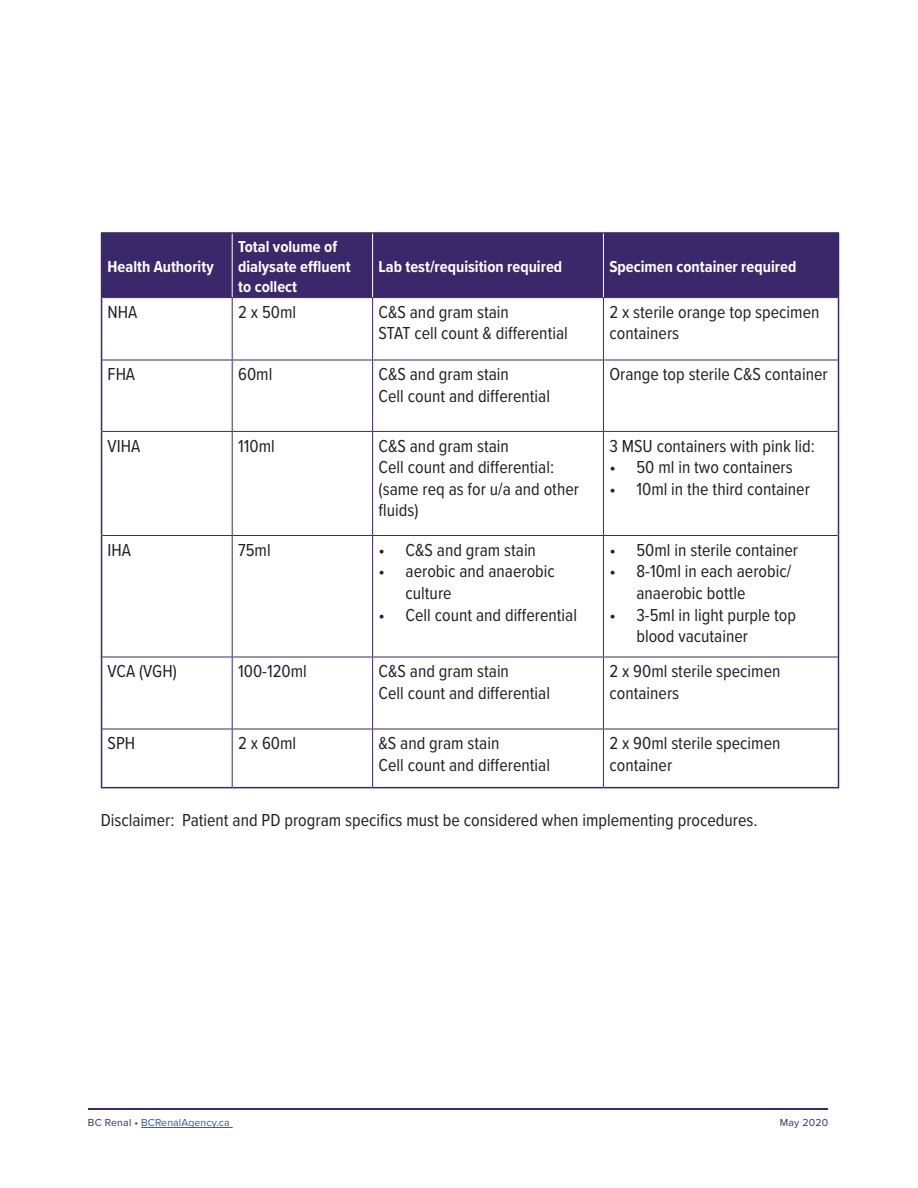
<style>
.page{position:relative;width:918px;height:1188px;background:#fff}
.page>*{position:absolute;margin:0;border:0;box-sizing:border-box;transform-origin:0 0}
.t1{font:18px/21.6px "Proxima Nova Cond";color:#231f20}
.t2{font:700 16.5px/19.8px "Proxima Nova Cond";color:#fff}
.t3{font:10.5px "Proxima Nova";letter-spacing:.01em;color:#215e9e}
.t4{font:10.5px "Proxima Nova";letter-spacing:.02em;color:#3d296b}
.s1{color:#3d296b}
</style>
<div class="page">
<hr style="left:141px;top:1127px;width:92px;height:1px;background:#215e9e">
<hr style="left:88px;top:1109px;width:739px;height:1px;background:#3d296b">
<div style="left:102px;top:234px;width:736px;height:63px;background:#3b286a"></div>
<svg style="left:102px;top:298px;width:736px;height:62px"></svg>
<svg style="left:102px;top:361px;width:736px;height:426px"></svg>
<hr style="left:101px;top:232px;width:131px;height:2px;background:#3b286a">
<hr style="left:101px;top:234px;width:1px;height:64px;background:#3b286a">
<hr style="left:232px;top:232px;width:141px;height:2px;background:#3b286a">
<hr style="left:373px;top:232px;width:230px;height:2px;background:#3b286a">
<hr style="left:603px;top:232px;width:236px;height:2px;background:#3b286a">
<hr style="left:838px;top:234px;width:1px;height:64px;background:#3b286a">
<hr style="left:232px;top:234px;width:1px;height:63px;background:#fff">
<hr style="left:372px;top:234px;width:1px;height:63px;background:#fff">
<hr style="left:603px;top:234px;width:1px;height:63px;background:#fff">
<hr style="left:102px;top:297px;width:130px;height:1px;background:#3b286a">
<hr style="left:232px;top:297px;width:141px;height:1px;background:#3b286a">
<hr style="left:232px;top:298px;width:1px;height:62px;background:#3b286a">
<hr style="left:373px;top:297px;width:230px;height:1px;background:#3b286a">
<hr style="left:372px;top:298px;width:1px;height:62px;background:#3b286a">
<hr style="left:603px;top:297px;width:235px;height:1px;background:#3b286a">
<hr style="left:603px;top:298px;width:1px;height:62px;background:#3b286a">
<hr style="left:102px;top:360px;width:130px;height:1px;background:#3b286a">
<hr style="left:232px;top:360px;width:141px;height:1px;background:#3b286a">
<hr style="left:232px;top:360px;width:1px;height:71px;background:#3b286a">
<hr style="left:373px;top:360px;width:230px;height:1px;background:#3b286a">
<hr style="left:372px;top:360px;width:1px;height:71px;background:#3b286a">
<hr style="left:603px;top:360px;width:235px;height:1px;background:#3b286a">
<hr style="left:603px;top:360px;width:1px;height:71px;background:#3b286a">
<hr style="left:102px;top:431px;width:130px;height:1px;background:#3b286a">
<hr style="left:232px;top:431px;width:141px;height:1px;background:#3b286a">
<hr style="left:232px;top:432px;width:1px;height:103px;background:#3b286a">
<hr style="left:373px;top:431px;width:230px;height:1px;background:#3b286a">
<hr style="left:372px;top:432px;width:1px;height:103px;background:#3b286a">
<hr style="left:603px;top:431px;width:235px;height:1px;background:#3b286a">
<hr style="left:603px;top:432px;width:1px;height:103px;background:#3b286a">
<hr style="left:102px;top:535px;width:130px;height:1px;background:#3b286a">
<hr style="left:232px;top:535px;width:141px;height:1px;background:#3b286a">
<hr style="left:232px;top:536px;width:1px;height:121px;background:#3b286a">
<hr style="left:373px;top:535px;width:230px;height:1px;background:#3b286a">
<hr style="left:372px;top:536px;width:1px;height:121px;background:#3b286a">
<hr style="left:603px;top:535px;width:235px;height:1px;background:#3b286a">
<hr style="left:603px;top:536px;width:1px;height:121px;background:#3b286a">
<hr style="left:102px;top:657px;width:130px;height:1px;background:#3b286a">
<hr style="left:232px;top:657px;width:141px;height:1px;background:#3b286a">
<hr style="left:232px;top:657px;width:1px;height:72px;background:#3b286a">
<hr style="left:373px;top:657px;width:230px;height:1px;background:#3b286a">
<hr style="left:372px;top:657px;width:1px;height:72px;background:#3b286a">
<hr style="left:603px;top:657px;width:235px;height:1px;background:#3b286a">
<hr style="left:603px;top:657px;width:1px;height:72px;background:#3b286a">
<hr style="left:102px;top:729px;width:130px;height:1px;background:#3b286a">
<hr style="left:232px;top:729px;width:141px;height:1px;background:#3b286a">
<hr style="left:232px;top:729px;width:1px;height:58px;background:#3b286a">
<hr style="left:373px;top:729px;width:230px;height:1px;background:#3b286a">
<hr style="left:372px;top:729px;width:1px;height:58px;background:#3b286a">
<hr style="left:603px;top:729px;width:235px;height:1px;background:#3b286a">
<hr style="left:603px;top:729px;width:1px;height:58px;background:#3b286a">
<hr style="left:101px;top:298px;width:1px;height:62px;background:#3b286a">
<hr style="left:101px;top:360px;width:1px;height:71px;background:#3b286a">
<hr style="left:101px;top:431px;width:1px;height:105px;background:#3b286a">
<hr style="left:101px;top:536px;width:1px;height:121px;background:#3b286a">
<hr style="left:101px;top:657px;width:1px;height:72px;background:#3b286a">
<hr style="left:838px;top:298px;width:1px;height:62px;background:#3b286a">
<hr style="left:838px;top:360px;width:1px;height:71px;background:#3b286a">
<hr style="left:838px;top:431px;width:1px;height:105px;background:#3b286a">
<hr style="left:838px;top:536px;width:1px;height:121px;background:#3b286a">
<hr style="left:838px;top:657px;width:1px;height:72px;background:#3b286a">
<hr style="left:101px;top:729px;width:1px;height:58px;background:#3b286a">
<hr style="left:838px;top:729px;width:1px;height:58px;background:#3b286a">
<hr style="left:101px;top:787px;width:131px;height:1px;background:#3b286a">
<hr style="left:232px;top:787px;width:141px;height:1px;background:#3b286a">
<hr style="left:373px;top:787px;width:230px;height:1px;background:#3b286a">
<hr style="left:603px;top:787px;width:236px;height:1px;background:#3b286a">
<p class="t2" style="left:108px;top:256px;width:108px">Health Authority</p>
<p class="t2" style="left:238px;top:236px;width:114px">Total volume of dialysate effluent to collect</p>
<p class="t2" style="left:379px;top:256px;width:185px">Lab test/requisition required</p>
<p class="t2" style="left:609px;top:256px;width:188px">Specimen container required</p>
<p class="t1" style="left:108px;top:300px;width:31px">NHA</p>
<p class="t1" style="left:238px;top:300px;width:60px">2 x 50ml</p>
<p class="t1" style="left:379px;top:300px;width:132px">C&amp;S and gram stain</p>
<p class="t1" style="left:379px;top:322px;width:191px">STAT cell count &amp; differential</p>
<p class="t1" style="left:609px;top:300px;width:212px">2 x sterile orange top specimen containers</p>
<p class="t1" style="left:108px;top:363px;width:29px">FHA</p>
<p class="t1" style="left:238px;top:363px;width:36px">60ml</p>
<p class="t1" style="left:379px;top:363px;width:132px">C&amp;S and gram stain</p>
<p class="t1" style="left:379px;top:384px;width:173px">Cell count and differential</p>
<p class="t1" style="left:609px;top:363px;width:220px">Orange top sterile C&amp;S container</p>
<p class="t1" style="left:108px;top:434px;width:34px">VIHA</p>
<p class="t1" style="left:238px;top:434px;width:38px">110ml</p>
<p class="t1" style="left:379px;top:434px;width:132px">C&amp;S and gram stain</p>
<p class="t1" style="left:379px;top:456px;width:202px">Cell count and differential: (same req as for u/a and other fluids)</p>
<p class="t1" style="left:609px;top:434px;width:207px">3 MSU containers with pink lid:</p>
<p class="t1" style="left:609px;top:456px;width:185px">• 50 ml in two containers</p>
<p class="t1" style="left:609px;top:477px;width:202px">• 10ml in the third container</p>
<p class="t1" style="left:108px;top:538px;width:25px">IHA</p>
<p class="t1" style="left:238px;top:538px;width:34px">75ml</p>
<p class="t1" style="left:379px;top:538px;width:159px">• C&amp;S and gram stain</p>
<p class="t1" style="left:406px;top:560px;width:151px;text-indent:-27px">• aerobic and anaerobic culture</p>
<p class="t1" style="left:379px;top:603px;width:200px">• Cell count and differential</p>
<p class="t1" style="left:609px;top:538px;width:190px">• 50ml in sterile container</p>
<p class="t1" style="left:636px;top:560px;width:156px;text-indent:-27px">• 8-10ml in each aerobic/ anaerobic bottle</p>
<p class="t1" style="left:636px;top:603px;width:161px;text-indent:-27px">• 3-5ml in light purple top blood vacutainer</p>
<p class="t1" style="left:108px;top:660px;width:71px">VCA (VGH)</p>
<p class="t1" style="left:238px;top:660px;width:70px">100-120ml</p>
<p class="t1" style="left:379px;top:660px;width:132px">C&amp;S and gram stain</p>
<p class="t1" style="left:379px;top:681px;width:173px">Cell count and differential</p>
<p class="t1" style="left:609px;top:660px;width:173px">2 x 90ml sterile specimen containers</p>
<p class="t1" style="left:108px;top:732px;width:29px">SPH</p>
<p class="t1" style="left:238px;top:732px;width:60px">2 x 60ml</p>
<p class="t1" style="left:379px;top:732px;width:122px">&amp;S and gram stain</p>
<p class="t1" style="left:379px;top:753px;width:173px">Cell count and differential</p>
<p class="t1" style="left:609px;top:732px;width:173px">2 x 90ml sterile specimen container</p>
<p class="t1" style="left:101px;top:808px;width:658px">Disclaimer: Patient and PD program specifics must be considered when implementing procedures.</p>
<p class="t3" style="left:88px;top:1116px;width:143px"><span class="s1">BC Renal •</span> BCRenalAgency.ca</p>
<p class="t4" style="left:780px;top:1116px;width:50px">May 2020</p>
</div>
